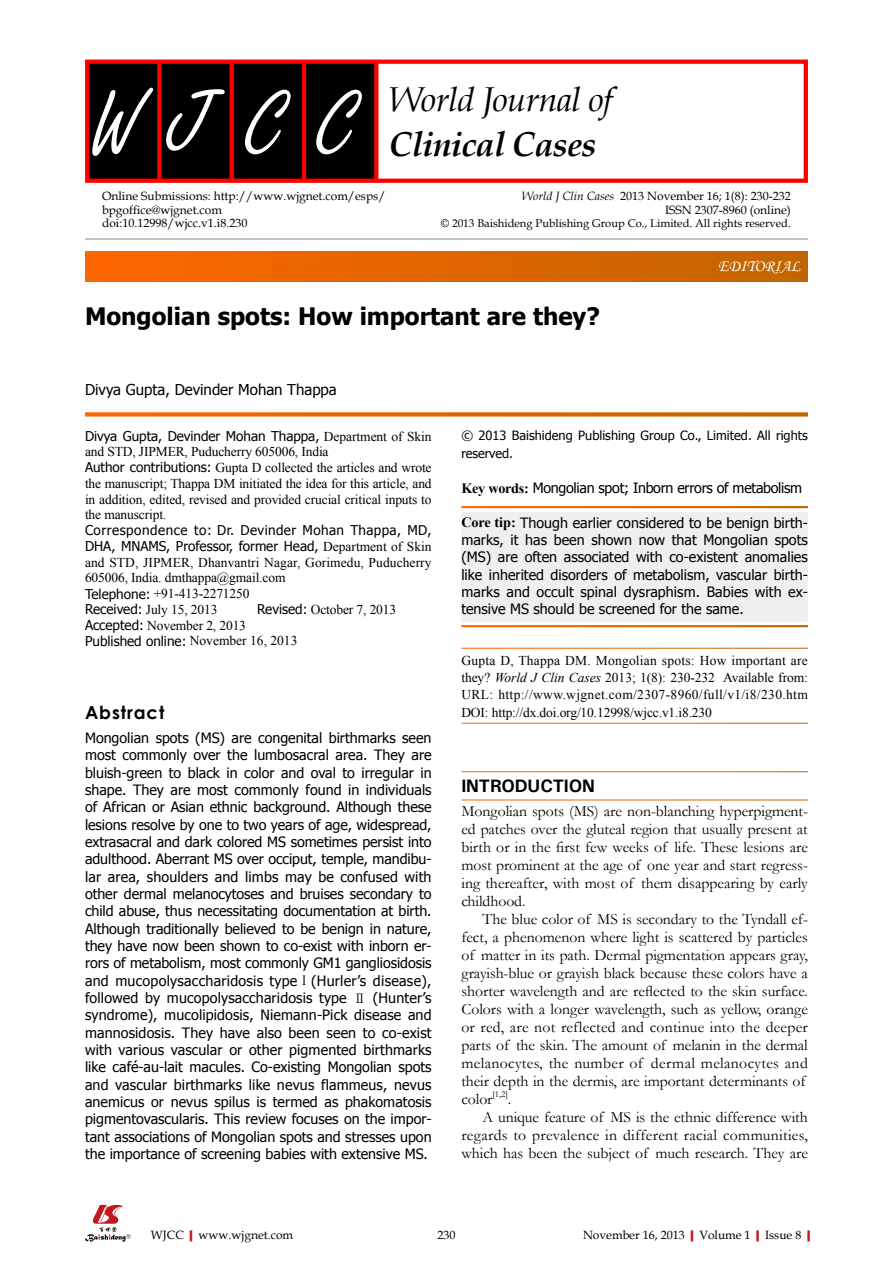
<style>
.page{position:relative;width:893px;height:1263px;background:#fff}
.page>*{position:absolute;margin:0;border:0;box-sizing:border-box;transform-origin:0 0}
.t1{font:94.5px "Freestyle Script";color:#fff;scale:.95 1}
.t2{font:italic 34.5px "Book Antiqua";letter-spacing:-.02em;color:#000}
.t3{font:italic 700 34.5px "Book Antiqua";letter-spacing:-.02em;color:#000}
.t4{font:700 24px "Tahoma";color:#000}
.t5{font:700 18px "Univers";letter-spacing:-.01em;color:#000}
.t6{font:700 18px "Century Gothic";letter-spacing:.05em;color:#000}
.t7{font:16.5px "Monotype Corsiva";color:#fff}
.t8{font:15.75px "Garamond";letter-spacing:-.005em;color:#000}
.t9{font:15.75px "Garamond";letter-spacing:.02em;color:#000}
.t10{font:15.75px "Garamond";letter-spacing:.015em;color:#000}
.t11{font:15px "Tahoma";color:#000}
.t12{font:14.25px/17.4px "Tahoma";color:#000;text-align:justify}
.t13{font:14.25px "Tahoma";letter-spacing:-.02em;color:#000}
.t14{font:13.5px/15.8px "Times New Roman";letter-spacing:-.01em;color:#000}
.t15{font:12.75px/18px "Tahoma";color:#000}
.t16{font:12px/13.5px "Book Antiqua";color:#000;text-align:right}
.t17{font:11.25px "Book Antiqua";color:#000}
.t18{font:9.15px "Garamond";color:#000}
.s1{font-style:italic}
.s2{font-family:"Tahoma"}
.s3{font-family:"Koz Min Pro";font-size:12.75px}
.s4{font-family:"Times New Roman";font-weight:700}
.s5{font-weight:700;color:#c01920}
</style>
<div class="page">
<div style="left:461px;top:512px;width:346px;height:109px;background:#eeefef"></div>
<div style="left:85px;top:252px;width:723px;height:29px;background:linear-gradient(to right,#f60,#c16500)"></div>
<svg style="left:85px;top:412px;width:723px;height:5px;background:#e47c26"></svg>
<svg style="left:85px;top:1205px;width:46px;height:37px"></svg>
<hr style="left:85px;top:239px;width:723px;height:1px;background:#898989">
<div style="left:87px;top:61px;width:289px;height:121px;background:#000"></div>
<div style="left:157px;top:61px;width:5px;height:121px;background:#f00"></div>
<svg style="left:230px;top:65px;width:4px;height:113px"></svg>
<hr style="left:302px;top:61px;width:4px;height:121px;background:#f00">
<svg style="left:374px;top:65px;width:4px;height:113px"></svg>
<div style="left:85px;top:60px;width:723px;height:123px;border:4px solid #f00"></div>
<p class="t1" style="left:90px;top:72px;width:282px">WJCC</p>
<p class="t2" style="left:389px;top:75px;width:225px">World Journal of</p>
<p class="t3" style="left:389px;top:121px;width:209px">Clinical Cases</p>
<p class="t16" style="left:102px;top:189px;width:285px;text-align:left">Online Submissions: http://www.wjgnet.com/esps/ bpgoffice@wjgnet.com<br>doi:10.12998/wjcc.v1.i8.230</p>
<p class="t16" style="left:522px;top:189px;width:271px"><span class="s1">World J Clin Cases</span> 2013 November 16; 1(8): 230-232<br>ISSN 2307-8960 (online)</p>
<p class="t17" style="left:441px;top:215px;width:352px">© 2013 Baishideng Publishing Group Co., Limited. All rights reserved.</p>
<p class="t7" style="left:718px;top:256px;width:84px">EDITORIAL</p>
<p class="t4" style="left:85px;top:299px;width:516px">Mongolian spots: How important are they?</p>
<p class="t11" style="left:85px;top:380px;width:253px">Divya Gupta, Devinder Mohan Thappa</p>
<p class="t14" style="left:85px;top:428px;width:348px"><span class="s2">Divya Gupta, Devinder Mohan Thappa,</span> Department of Skin and STD, JIPMER, Puducherry 605006, India<br><span class="s2">Author contributions:</span> Gupta D collected the articles and wrote the manuscript; Thappa DM initiated the idea for this article, and in addition, edited, revised and provided crucial critical inputs to the manuscript.<br><span class="s2">Correspondence to: Dr. Devinder Mohan Thappa, MD, DHA, MNAMS, Professor, former Head,</span> Department of Skin and STD, JIPMER, Dhanvantri Nagar, Gorimedu, Puducherry 605006, India. dmthappa@gmail.com<br><span class="s2">Telephone:</span> +91-413-2271250<br><span class="s2">Received:</span> July 15, 2013</p>
<p class="t14" style="left:257px;top:601px;width:141px"><span class="s2">Revised:</span> October 7, 2013</p>
<p class="t14" style="left:85px;top:617px;width:214px;line-height:16.2px"><span class="s2">Accepted:</span> November 2, 2013<br><span class="s2">Published online:</span> November 16, 2013</p>
<p class="t6" style="left:85px;top:699px;width:81px">Abstract</p>
<p class="t12" style="left:85px;top:728px;width:348px">Mongolian spots (MS) are congenital birthmarks seen most commonly over the lumbosacral area. They are bluish-green to black in color and oval to irregular in shape. They are most commonly found in individuals of African or Asian ethnic background. Although these lesions resolve by one to two years of age, widespread, extrasacral and dark colored MS sometimes persist into adulthood. Aberrant MS over occiput, temple, mandibu&shy;lar area, shoulders and limbs may be confused with other dermal melanocytoses and bruises secondary to child abuse, thus necessitating documentation at birth.<br>Although traditionally believed to be benign in nature, they have now been shown to co-exist with inborn er&shy;rors of metabolism, most commonly GM1 gangliosidosis and mucopolysaccharidosis type<span class="s3">Ⅰ</span>(Hurler’s disease), followed by mucopolysaccharidosis type <span class="s3">Ⅱ</span> (Hunter’s syndrome), mucolipidosis, Niemann-Pick disease and mannosidosis. They have also been seen to co-exist with various vascular or other pigmented birthmarks like café-au-lait macules. Co-existing Mongolian spots and vascular birthmarks like nevus flammeus, nevus anemicus or nevus spilus is termed as phakomatosis pigmentovascularis. This review focuses on the impor&shy;tant associations of Mongolian spots and stresses upon the importance of screening babies with extensive MS.</p>
<p class="t15" style="left:461px;top:426px;width:348px">© 2013 Baishideng Publishing Group Co., Limited. All rights reserved.</p>
<p class="t13" style="left:461px;top:479px;width:342px"><span class="s4">Key words:</span> Mongolian spot; Inborn errors of metabolism</p>
<p class="t12" style="left:461px;top:513px;width:348px"><span class="s4">Core tip:</span> Though earlier considered to be benign birth&shy;marks, it has been shown now that Mongolian spots (MS) are often associated with co-existent anomalies like inherited disorders of metabolism, vascular birth&shy;marks and occult spinal dysraphism. Babies with ex&shy;tensive MS should be screened for the same.</p>
<p class="t14" style="left:461px;top:651px;width:348px;line-height:17.2px;text-align:justify">Gupta D, Thappa DM. Mongolian spots: How important are they? <span class="s1">World J Clin Cases</span> 2013; 1(8): 230-232 Available from:<br>URL: http://www.wjgnet.com/2307-8960/full/v1/i8/230.htm DOI: http://dx.doi.org/10.12998/wjcc.v1.i8.230</p>
<p class="t5" style="left:461px;top:774px;width:135px">INTRODUCTION</p>
<p class="t8" style="left:461px;top:801px;width:348px">Mongolian spots (MS) are non-blanching hyperpigment-</p>
<p class="t8" style="left:461px;top:819px;width:348px">ed patches over the gluteal region that usually present at</p>
<p class="t8" style="left:461px;top:837px;width:348px">birth or in the first few weeks of life. These lesions are</p>
<p class="t8" style="left:461px;top:855px;width:348px">most prominent at the age of one year and start regress-</p>
<p class="t8" style="left:461px;top:873px;width:348px">ing thereafter, with most of them disappearing by early</p>
<p class="t8" style="left:461px;top:891px;width:66px">childhood.</p>
<p class="t8" style="left:483px;top:909px;width:327px">The blue color of MS is secondary to the Tyndall ef-</p>
<p class="t8" style="left:461px;top:927px;width:348px">fect, a phenomenon where light is scattered by particles</p>
<p class="t8" style="left:461px;top:945px;width:348px">of matter in its path. Dermal pigmentation appears gray,</p>
<p class="t8" style="left:461px;top:963px;width:348px">grayish-blue or grayish black because these colors have a</p>
<p class="t8" style="left:461px;top:981px;width:348px">shorter wavelength and are reflected to the skin surface.</p>
<p class="t8" style="left:461px;top:999px;width:348px">Colors with a longer wavelength, such as yellow, orange</p>
<p class="t10" style="left:461px;top:1017px;width:348px">or red, are not reflected and continue into the deeper</p>
<p class="t8" style="left:461px;top:1035px;width:348px">parts of the skin. The amount of melanin in the dermal</p>
<p class="t9" style="left:461px;top:1053px;width:348px">melanocytes, the number of dermal melanocytes and</p>
<p class="t8" style="left:461px;top:1071px;width:346px">their depth in the dermis, are important determinants of</p>
<p class="t8" style="left:461px;top:1089px;width:33px">color</p>
<p class="t18" style="left:492px;top:1088px;width:17px">[1,2]</p>
<p class="t8" style="left:508px;top:1089px;width:5px">.</p>
<p class="t8" style="left:483px;top:1107px;width:327px">A unique feature of MS is the ethnic difference with</p>
<p class="t9" style="left:461px;top:1125px;width:348px">regards to prevalence in different racial communities,</p>
<p class="t8" style="left:461px;top:1143px;width:348px">which has been the subject of much research. They are</p>
<p class="t16" style="left:151px;top:1227px;width:144px">WJCC<span class="s5">|</span>www.wjgnet.com</p>
<p class="t16" style="left:437px;top:1227px;width:19px">230</p>
<p class="t16" style="left:583px;top:1227px;width:234px">November 16, 2013<span class="s5">|</span>Volume 1<span class="s5">|</span>Issue 8<span class="s5">|</span></p>
</div>
